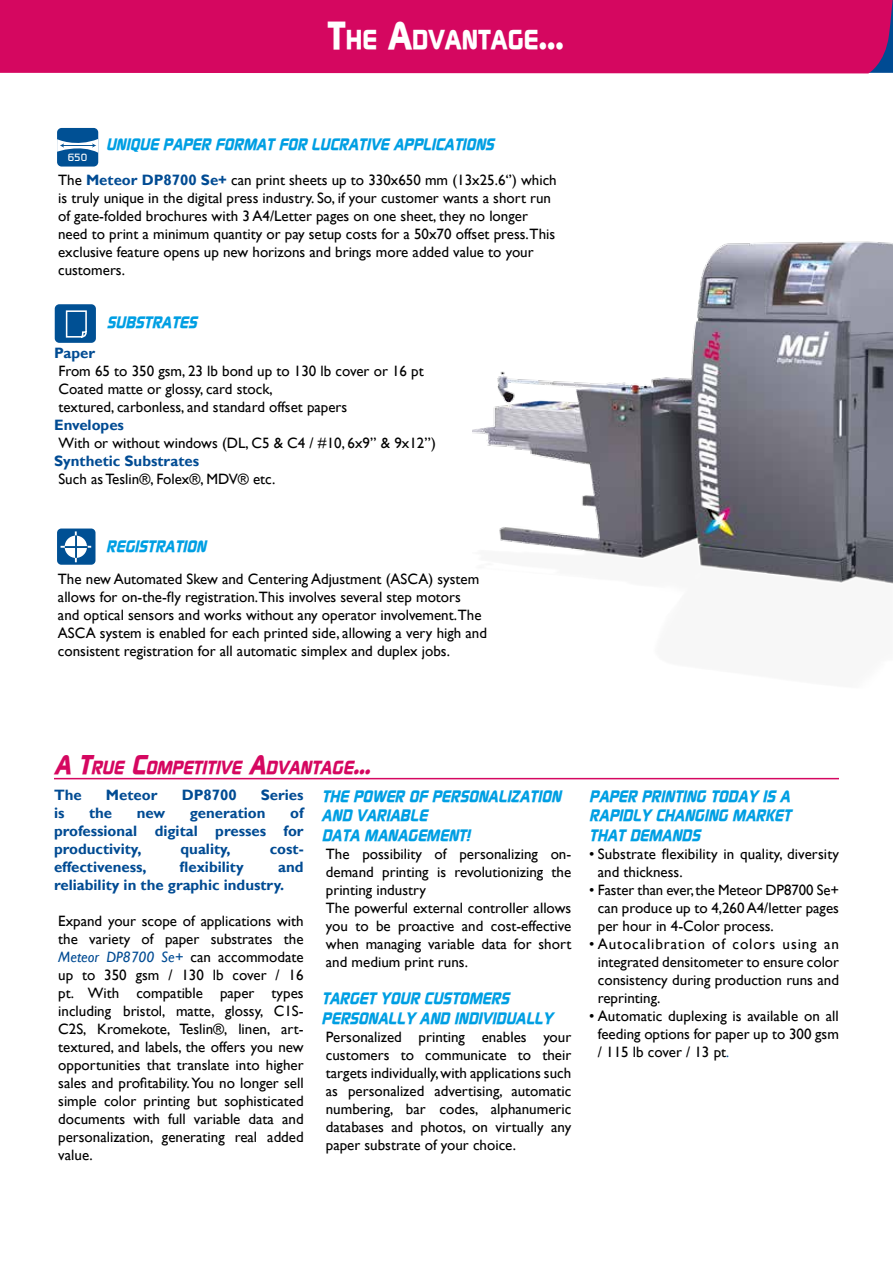
<style>
.page{position:relative;width:893px;height:1263px;background:#fff}
.page>*{position:absolute;margin:0;border:0;box-sizing:border-box;transform-origin:0 0}
.t1{font:700 27.3px "Continuum";color:#fff}
.t2{font:italic 700 18.9px "Continuum";color:#d50760}
.t3{font:italic 700 16.5px/19.5px "Continuum";color:#009fe3}
.t4{font:15px/18px "Gill Sans";color:#000;text-align:justify}
.t5{font:700 15px/18px "Gill Sans";color:#004b93;text-align:justify}
.t6{font:500 10.35px "Continuum";color:#fff}
.s1{font-size:39px}
.s2{font-weight:700;color:#004b93}
.s3{font-size:27px}
.s4{font-style:italic;color:#004b93}
.s5{font-size:13.5px;color:#004b93}
</style>
<div class="page">
<div style="left:0;top:0;width:893px;height:73px;background:#d50760"></div>
<img style="left:472px;top:241px;width:421px;height:343px">
<hr style="left:54px;top:778px;width:785px;height:1px;background:#d50760">
<div style="left:55px;top:304px;width:41px;height:39px;background:#005094;border-radius:5px"></div>
<svg style="left:65px;top:310px;width:22px;height:28px"></svg>
<div style="left:57px;top:528px;width:38px;height:37px;background:#005094;border-radius:4px"></div>
<svg style="left:57px;top:531px;width:34px;height:33px"></svg>
<div style="left:65px;top:536px;width:22px;height:22px;background:#fff;border-radius:50%"></div>
<hr style="left:75px;top:535px;width:2px;height:23px;background:#005090">
<hr style="left:65px;top:546px;width:23px;height:2px;background:#005090">
<div style="left:57px;top:128px;width:41px;height:39px;background:#005094;border-radius:5px"></div>
<svg style="left:57px;top:139px;width:41px;height:14px"></svg>
<h1 class="t1" style="left:327px;top:21px;width:238px"><span class="s1">T</span>HE <span class="s1">A</span>DVANTAGE<span class="s1">...</span></h1>
<p class="t6" style="left:68px;top:151px;width:21px">650</p>
<p class="t3" style="left:106px;top:134px;width:394px">UNIQUE PAPER FORMATFOR LUCRATIVE APPLICATIONS</p>
<p class="t4" style="left:58px;top:171px;width:500px;text-align:left">The <span class="s2">Meteor DP8700 Se+</span> can print sheets up to 330x650 mm (13x25.6‘’) which is truly unique in the digital press industry. So, if your customer wants a short run of gate-folded brochures with 3 A4/Letter pages on one sheet, they no longer need to print a minimum quantity or pay setup costs for a 50x70 offset press.This exclusive feature opens up new horizons and brings more added value to your customers.</p>
<p class="t3" style="left:107px;top:312px;width:96px">SUBSTRATES</p>
<p class="t5" style="left:54px;top:344px;width:42px">Paper</p>
<p class="t4" style="left:58px;top:362px;width:367px;text-align:left">From 65 to 350 gsm, 23 lb bond up to 130 lb cover or 16 pt<br>Coated matte or glossy, card stock,<br>textured, carbonless, and standard offset papers</p>
<p class="t5" style="left:54px;top:416px;width:71px">Envelopes</p>
<p class="t4" style="left:58px;top:434px;width:379px">With or without windows (DL, C5 &amp; C4 / #10, 6x9’’ &amp; 9x12’’)</p>
<p class="t5" style="left:54px;top:452px;width:146px">Synthetic Substrates</p>
<p class="t4" style="left:58px;top:470px;width:218px">Such as Teslin®, Folex®, MDV® etc.</p>
<p class="t3" style="left:106px;top:536px;width:106px">REGISTRATION</p>
<p class="t4" style="left:58px;top:570px;width:431px;text-align:left">The new Automated Skew and Centering Adjustment (ASCA) system allows for on-the-fly registration.This involves several step motors<br>and optical sensors and works without any operator involvement.The ASCA system is enabled for each printed side, allowing a very high and consistent registration for all automatic simplex and duplex jobs.</p>
<p class="t2" style="left:54px;top:754px;width:325px"><span class="s3">A T</span>RUE <span class="s3">C</span>OMPETITIVE <span class="s3">A</span>DVANTAGE<span class="s3">...</span></p>
<p class="t5" style="left:54px;top:786px;width:29px">The</p>
<p class="t5" style="left:106px;top:786px;width:53px">Meteor</p>
<p class="t5" style="left:182px;top:786px;width:56px">DP8700</p>
<p class="t5" style="left:261px;top:786px;width:44px">Series</p>
<p class="t5" style="left:54px;top:804px;width:12px">is</p>
<p class="t5" style="left:89px;top:804px;width:25px">the</p>
<p class="t5" style="left:137px;top:804px;width:30px">new</p>
<p class="t5" style="left:190px;top:804px;width:77px">generation</p>
<p class="t3" style="left:322px;top:785px;width:245px">THE POWER OF PERSONALIZATION<br>AND VARIABLE<br>DATA MANAGEMENT!</p>
<p class="t4" style="left:326px;top:845px;width:247px;text-align:left">The possibility of personalizing on&shy;demand printing is revolutionizing the printing industry<br>The powerful external controller allows you to be proactive and cost-effective when managing variable data for short and medium print runs.</p>
<p class="t3" style="left:322px;top:988px;width:237px">TARGETYOUR CUSTOMERS<br>PERSONALLY AND INDIVIDUALLY</p>
<p class="t4" style="left:326px;top:1028px;width:247px">Personalized printing enables your customers to communicate to their targets individually, with applications such as personalized advertising, automatic numbering, bar codes, alphanumeric databases and photos, on virtually any paper substrate of your choice.</p>
<p class="t5" style="left:54px;top:804px;width:251px;text-indent:236px">of professional digital presses for productivity,</p>
<p class="t5" style="left:181px;top:840px;width:52px">quality,</p>
<p class="t5" style="left:270px;top:840px;width:35px">cost-</p>
<p class="t5" style="left:54px;top:858px;width:94px">effectiveness,</p>
<p class="t5" style="left:180px;top:858px;width:66px">flexibility</p>
<p class="t5" style="left:54px;top:858px;width:251px;text-indent:224px">and reliability in the graphic industry.</p>
<p class="t4" style="left:58px;top:912px;width:247px">Expand your scope of applications with the variety of paper substrates the <span class="s4">Meteor DP8700 Se+</span> can accommodate up to 350 gsm / 130 lb cover / 16 pt. With compatible paper types including bristol, matte, glossy, C1S-C2S, Kromekote, Teslin®, linen, art&shy;textured, and labels, the offers you new opportunities that translate into higher sales and profitability. You no longer sell simple color printing but sophisticated documents with full variable data and personalization, generating real added value.</p>
<p class="t3" style="left:589px;top:785px;width:208px;text-align:justify">PAPER PRINTING TODAY IS A RAPIDLY CHANGING MARKET THATDEMANDS</p>
<p class="t4" style="left:598px;top:845px;width:243px;text-indent:-9px">• Substrate flexibility in quality, diversity and thickness.</p>
<p class="t4" style="left:598px;top:881px;width:243px;text-indent:-9px">• Faster than ever, the Meteor DP8700 Se+ can produce up to 4,260 A4/letter pages per hour in 4-Color process.</p>
<p class="t4" style="left:598px;top:935px;width:243px;text-indent:-9px">• Autocalibration of colors using an integrated densitometer to ensure color consistency during production runs and reprinting.</p>
<p class="t4" style="left:598px;top:1007px;width:243px;text-indent:-9px">• Automatic duplexing is available on all feeding options for paper up to 300 gsm / 115 lb cover / 13 pt<span class="s5">.</span></p>
</div>
